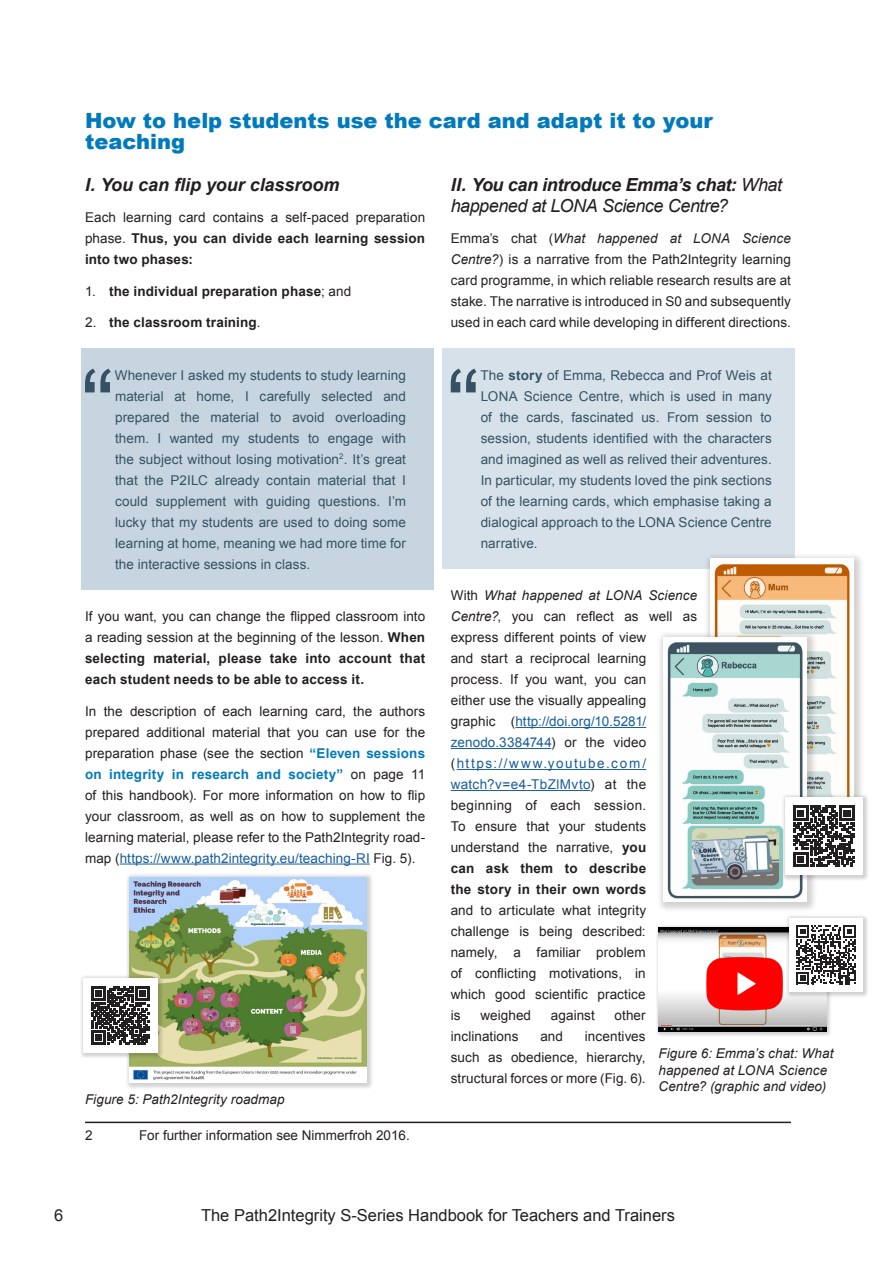
<style>
.page{position:relative;width:893px;height:1263px;background:#fff}
.page>*{position:absolute;margin:0;border:0;box-sizing:border-box;transform-origin:0 0}
.quote_style_no_inden{font:101.55px "Arial";color:#355264}
.Content_section_head{font:900 21px/21px "Arial";color:#007abd}
.Content_section_subh{font:italic 18px/21px "Arial";letter-spacing:-.025em;color:#231f20}
.Content_section_subh-2{font:italic 700 18px "Arial";letter-spacing:-.005em;color:#231f20}
.t1{font:16.5px "Arial";color:#231f20}
.Main_text{font:13.5px/21px "Arial";letter-spacing:.01em;color:#231f20;text-align:justify}
.quote_style_no_inden-2{font:13.5px/21px "Arial";letter-spacing:.005em;color:#355264;text-align:justify}
.References_TOC{font:italic 13.5px/16.5px "Arial";letter-spacing:.005em;color:#231f20}
.numbered_list{font:700 13.5px "Arial";letter-spacing:.015em;color:#231f20}
.footnotes_bar_above{font:13.5px "Arial";color:#231f20}
.s1{font-weight:700}
.s2{font-weight:400}
.s3{font-weight:700;color:#007abd}
.s4{color:#175d9e}
.s5{font-style:italic}
</style>
<div class="page">
<div style="left:442px;top:348px;width:353px;height:220px;background:#d6e1e9"></div>
<div style="left:81px;top:348px;width:352px;height:242px;background:#c7d5e0"></div>
<hr style="left:120px;top:863px;width:250px;height:1px;background:#175d9e">
<hr style="left:85px;top:1121px;width:706px;height:2px;background:#231f20">
<hr style="left:515px;top:727px;width:131px;height:1px;background:#175d9e">
<hr style="left:451px;top:748px;width:100px;height:1px;background:#175d9e">
<hr style="left:457px;top:769px;width:189px;height:1px;background:#175d9e">
<hr style="left:451px;top:790px;width:139px;height:1px;background:#175d9e">
<div style="left:126px;top:873px;width:248px;height:217px;background:#231f20;opacity:.2"></div>
<img style="left:130px;top:877px;width:236px;height:206px">
<div style="left:80px;top:974px;width:84px;height:85px;background:#231f20;opacity:.2"></div>
<div style="left:83px;top:978px;width:75px;height:74px;background:#fff"></div>
<svg style="left:92px;top:986px;width:58px;height:58px"></svg>
<div style="left:703px;top:552px;width:162px;height:282px;background:#231f20;opacity:.2"></div>
<img style="left:710px;top:559px;width:143px;height:234px">
<div style="left:657px;top:631px;width:161px;height:282px;background:#231f20;opacity:.2"></div>
<img style="left:663px;top:637px;width:144px;height:265px">
<div style="left:781px;top:793px;width:88px;height:88px;background:#231f20;opacity:.2"></div>
<div style="left:785px;top:797px;width:78px;height:78px;background:#fff"></div>
<svg style="left:793px;top:806px;width:61px;height:61px"></svg>
<div style="left:655px;top:924px;width:177px;height:113px;background:#231f20;opacity:.2"></div>
<img style="left:658px;top:927px;width:168px;height:105px">
<img style="left:704px;top:954px;width:81px;height:58px">
<div style="left:785px;top:914px;width:84px;height:84px;background:#231f20;opacity:.2"></div>
<div style="left:789px;top:918px;width:74px;height:73px;background:#fff"></div>
<svg style="left:796px;top:925px;width:60px;height:59px"></svg>
<p class="Content_section_head" style="left:85px;top:109px;width:629px">How to help students use the card and adapt it to your teaching</p>
<p class="Content_section_subh-2" style="left:85px;top:173px;width:256px">I. You can flip your classroom</p>
<p class="Main_text" style="left:85px;top:207px;width:342px">Each learning card contains a self-paced preparation phase. <span class="s1">Thus, you can divide each learning session into two phases:</span></p>
<p class="numbered_list" style="left:85px;top:282px;width:268px"><span class="s2">1.</span> the individual preparation phase<span class="s2">; and</span></p>
<p class="numbered_list" style="left:85px;top:313px;width:177px"><span class="s2">2.</span> the classroom training<span class="s2">.</span></p>
<p class="quote_style_no_inden" style="left:81px;top:340px;width:35px">“</p>
<p class="quote_style_no_inden-2" style="left:115px;top:364px;width:293px">Whenever I asked my students to study learning material at home, I carefully selected and prepared the material to avoid overloading them. I wanted my students to engage with the subject without losing motivation<sup>2</sup>. It’s great that the P2ILC already contain material that I could supplement with guiding questions. I’m lucky that my students are used to doing some learning at home, meaning we had more time for the interactive sessions in class.</p>
<p class="Main_text" style="left:85px;top:606px;width:342px">If you want, you can change the flipped classroom into a reading session at the beginning of the lesson. <span class="s1">When selecting material, please take into account that each student needs to be able to access it.</span></p>
<p class="Main_text" style="left:85px;top:700px;width:342px">In the description of each learning card, the authors prepared additional material that you can use for the preparation phase (see the section <span class="s3">“Eleven sessions on integrity in research and society”</span> on page 11 of this handbook). For more information on how to flip your classroom, as well as on how to supplement the learning material, please refer to the Path2Integrity road&shy;map (<span class="s4">https://www.path2integrity.eu/teaching-RI</span> Fig. 5).</p>
<p class="References_TOC" style="left:85px;top:1091px;width:201px">Figure 5: Path2Integrity roadmap</p>
<p class="footnotes_bar_above" style="left:85px;top:1126px;width:9px">2</p>
<p class="footnotes_bar_above" style="left:139px;top:1126px;width:272px">For further information see Nimmerfroh 2016.</p>
<p class="Content_section_subh" style="left:451px;top:174px;width:333px"><span class="s1">II. You can introduce Emma’s chat:</span> What happened at LONA Science Centre?</p>
<p class="Main_text" style="left:451px;top:228px;width:342px">Emma’s chat (<span class="s5">What happened at LONA Science Centre?</span>) is a narrative from the Path2Integrity learning card programme, in which reliable research results are at stake. The narrative is introduced in S0 and subsequently used in each card while developing in different directions.</p>
<p class="quote_style_no_inden" style="left:447px;top:340px;width:35px">“</p>
<p class="quote_style_no_inden-2" style="left:480px;top:364px;width:293px">The <span class="s1">story</span> of Emma, Rebecca and Prof Weis at LONA Science Centre, which is used in many of the cards, fascinated us. From session to session, students identified with the characters and imagined as well as relived their adventures.<br>In particular, my students loved the pink sections of the learning cards, which emphasise taking a dialogical approach to the LONA Science Centre narrative.</p>
<p class="Main_text" style="left:451px;top:585px;width:248px;text-align:left">With <span class="s5">What happened at LONA Science<br>Centre?</span>, you can reflect as well as express different points of view<br>and start a reciprocal learning process. If you want, you can<br>either use the visually appealing<br>graphic (<span class="s4">http://doi.org/10.5281/ zenodo.3384744</span>) or the video (<span class="s4">https://www.youtube.com/ watch?v=e4-TbZlMvto</span>) at the beginning of each session.<br>To ensure that your students understand the narrative, <span class="s1">you<br>can ask them to describe<br>the story in their own words<br></span>and to articulate what integrity challenge is being described:<br>namely, a familiar problem<br>of conflicting motivations, in<br>which good scientific practice<br>is</p>
<p class="Main_text" style="left:480px;top:1005px;width:52px">weighed</p>
<p class="Main_text" style="left:551px;top:1005px;width:45px">against</p>
<p class="Main_text" style="left:615px;top:1005px;width:33px">other</p>
<p class="Main_text" style="left:451px;top:1026px;width:69px">inclinations</p>
<p class="Main_text" style="left:540px;top:1026px;width:24px">and</p>
<p class="Main_text" style="left:451px;top:1026px;width:196px;text-indent:134px">incentives such as obedience, hierarchy, structural forces or more (Fig. 6).</p>
<p class="References_TOC" style="left:658px;top:1046px;width:176px">Figure 6: Emma’s chat: What happened at LONA Science<br>Centre? (graphic and video)</p>
<p class="t1" style="left:54px;top:1204px;width:11px">6</p>
<p class="t1" style="left:201px;top:1204px;width:475px">The Path2Integrity S-Series Handbook for Teachers and Trainers</p>
</div>
